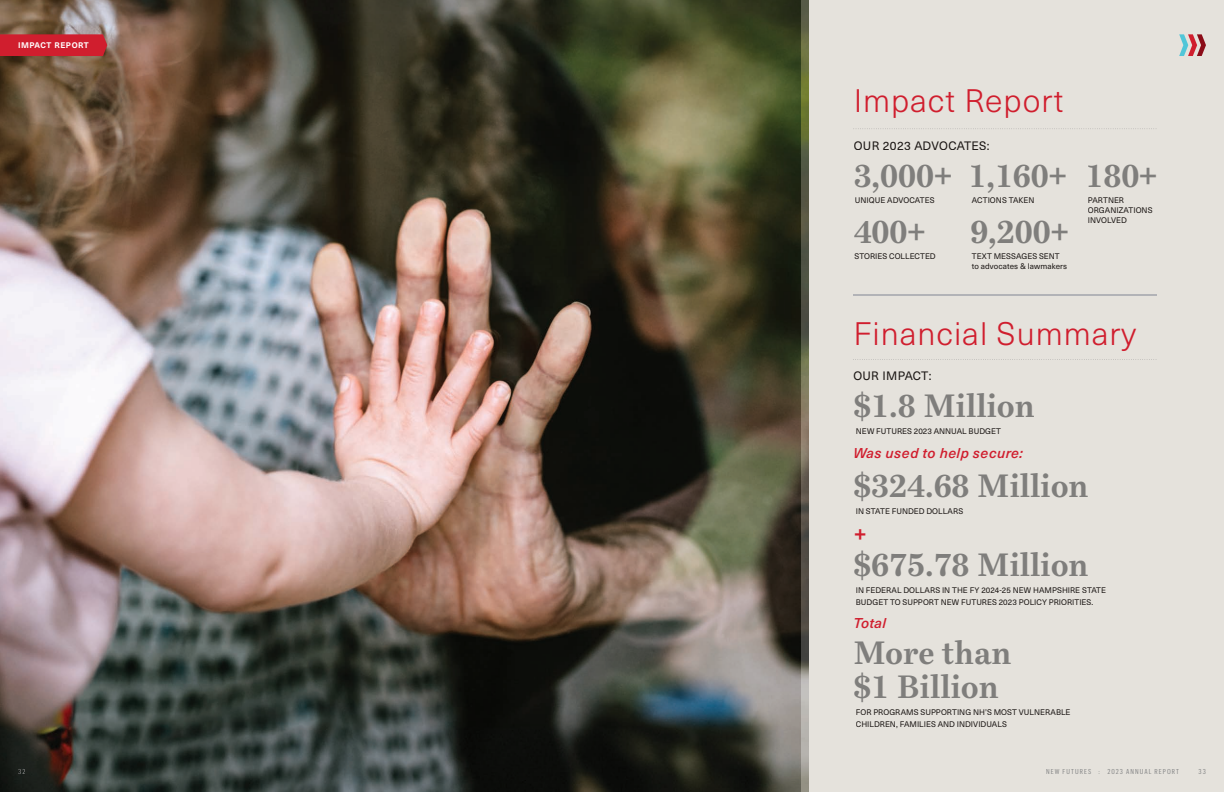
<style>
.page{position:relative;width:1224px;height:792px;background:#fff}
.page>*{position:absolute;margin:0;border:0;box-sizing:border-box;transform-origin:0 0}
.t1{font:700 32px/34px "Bressay";color:#7f7e7c}
.t2{font:300 32px "Neue Haas Unica W1 G";letter-spacing:.03em;color:#d01e2e}
.t3{font:italic 500 24px "Neue Haas Unica W1 G";color:#d01e2e}
.t4{font:italic 500 14px "Neue Haas Unica W1 G";letter-spacing:.03em;color:#d01e2e}
.t5{font:12px "Neue Haas Unica W1 G";letter-spacing:.025em;color:#1a1513}
.t6{font:8px/10px "Neue Haas Unica W1 G";letter-spacing:.005em;color:#1a1513}
.t7{font:700 8px "Neue Haas Unica W1 G";letter-spacing:.07em;color:#fff}
.t8{font:7px "Graphik Cond";letter-spacing:.15em;color:#838485}
</style>
<div class="page">
<img style="left:0;top:0;width:810px;height:792px">
<div style="left:810px;top:0;width:414px;height:792px;background:#e5e2dc"></div>
<svg style="left:18px;top:769px;width:7px;height:5px"></svg>
<div style="left:0;top:34px;width:107px;height:22px;background:#d01e2e"></div>
<svg style="left:1179px;top:34px;width:27px;height:22px"></svg>
<svg style="left:853px;top:359px;width:303px;height:1px"></svg>
<svg style="left:853px;top:128px;width:303px;height:1px"></svg>
<hr style="left:853px;top:294px;width:303px;height:2px;background:#b2b3b7">
<p class="t7" style="left:18px;top:39px;width:72px">IMPACT REPORT</p>
<h1 class="t2" style="left:854px;top:77px;width:211px">Impact Report</h1>
<h3 class="t5" style="left:854px;top:136px;width:137px">OUR 2023 ADVOCATES:</h3>
<h1 class="t1" style="left:854px;top:159px;width:100px">3,000+</h1>
<h1 class="t1" style="left:968px;top:159px;width:100px">1,160+</h1>
<p class="t6" style="left:855px;top:195px;width:81px">UNIQUE ADVOCATES</p>
<p class="t6" style="left:972px;top:195px;width:64px">ACTIONS TAKEN</p>
<h1 class="t1" style="left:854px;top:215px;width:73px">400+</h1>
<h1 class="t1" style="left:970px;top:215px;width:100px">9,200+</h1>
<p class="t6" style="left:854px;top:251px;width:83px">STORIES COLLECTED</p>
<p class="t6" style="left:972px;top:251px;width:97px">TEXT MESSAGES SENT to advocates &amp; lawmakers</p>
<h1 class="t1" style="left:1086px;top:159px;width:73px">180+</h1>
<p class="t6" style="left:1088px;top:195px;width:66px">PARTNER<br>ORGANIZATIONS<br>INVOLVED</p>
<h1 class="t2" style="left:853px;top:311px;width:284px">Financial Summary</h1>
<h3 class="t5" style="left:853px;top:367px;width:80px">OUR IMPACT:</h3>
<h1 class="t1" style="left:853px;top:389px;width:183px">$1.8 Million</h1>
<p class="t6" style="left:856px;top:425px;width:147px">NEW FUTURES 2023 ANNUAL BUDGET</p>
<h3 class="t4" style="left:853px;top:443px;width:171px">Was used to help secure:</h3>
<h1 class="t1" style="left:853px;top:469px;width:236px">$324.68 Million</h1>
<p class="t6" style="left:856px;top:506px;width:109px">IN STATE FUNDED DOLLARS</p>
<h2 class="t3" style="left:853px;top:515px;width:15px">+</h2>
<h1 class="t1" style="left:853px;top:548px;width:236px">$675.78 Million</h1>
<p class="t6" style="left:856px;top:583px;width:252px;line-height:12px">IN FEDERAL DOLLARS IN THE FY 2024-25 NEW HAMPSHIRE STATE<br>BUDGET TO SUPPORT NEW FUTURES 2023 POLICY PRIORITIES.</p>
<h3 class="t4" style="left:853px;top:613px;width:34px">Total</h3>
<h1 class="t1" style="left:853px;top:636px;width:159px">More than $1 Billion</h1>
<p class="t6" style="left:856px;top:706px;width:216px;line-height:12px">FOR PROGRAMS SUPPORTING NH’S MOST VULNERABLE<br>CHILDREN, FAMILIES AND INDIVIDUALS</p>
<p class="t8" style="left:1046px;top:767px;width:134px">NEW FUTURES : 2023 ANNUAL REPORT</p>
<p class="t8" style="left:1199px;top:767px;width:9px">33</p>
</div>
